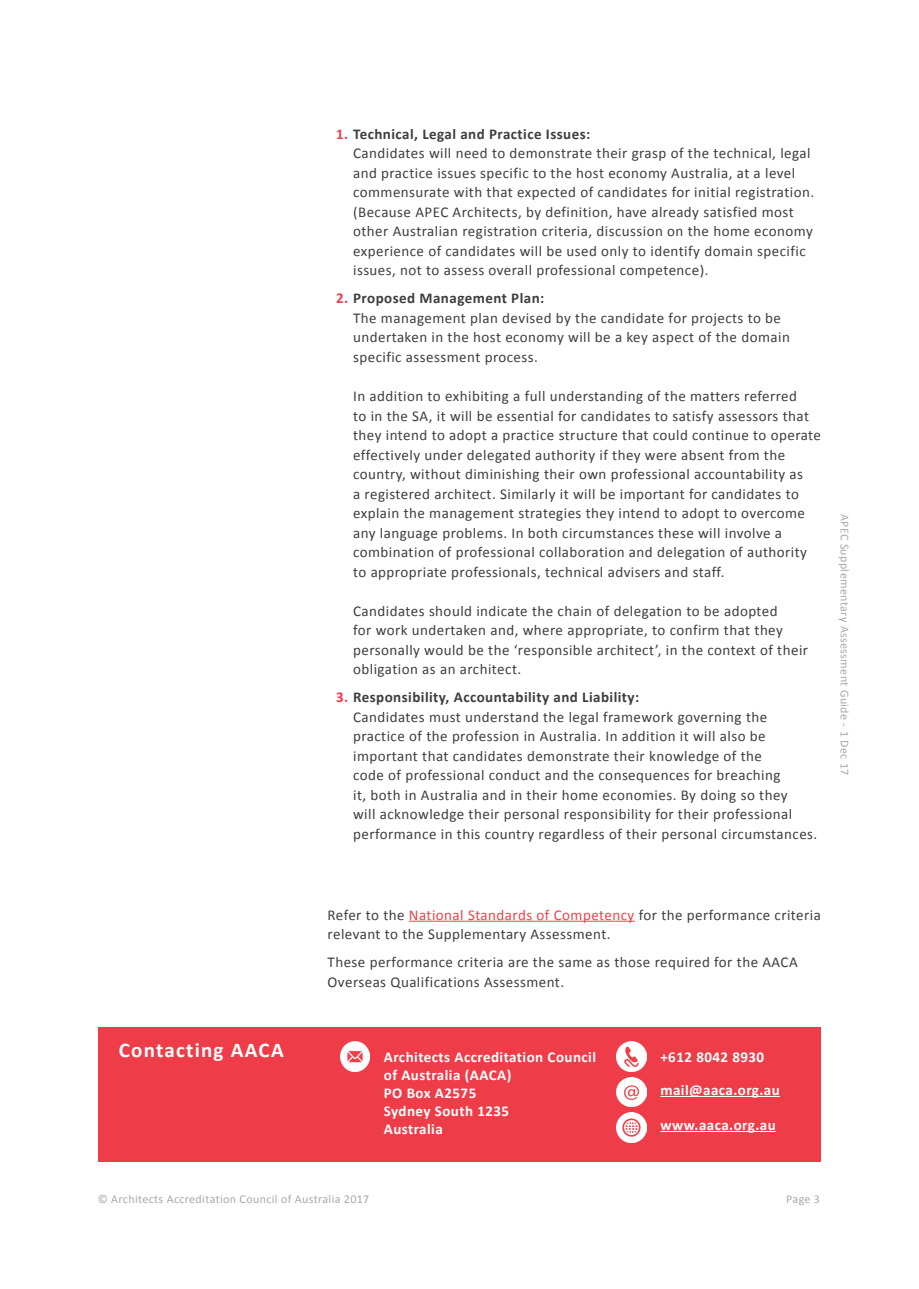
<style>
.page{position:relative;width:919px;height:1289px;background:#fff}
.page>*{position:absolute;margin:0;border:0;box-sizing:border-box;transform-origin:0 0}
.Body_Copy{font:700 21px "Calibri";letter-spacing:.06em;color:#fff}
.Body_Copy-2{font:15px/19.5px "Calibri";letter-spacing:.03em;color:#3e3e3f}
.Body_Copy-3{font:700 15px/18px "Calibri";letter-spacing:.03em;color:#fff}
.t1{font:12px "Calibri";letter-spacing:.03em;color:#a8a9ad}
.s1{font-weight:700;color:#ee3d49}
.s2{font-weight:700}
.s3{color:#ef404a}
</style>
<div class="page">
<hr style="left:409px;top:920px;width:225px;height:1px;background:#ef404a">
<div style="left:98px;top:1026px;width:722px;height:135px;background:#ee3d49"></div>
<img style="left:616px;top:1112px;width:30px;height:29px">
<img style="left:340px;top:1041px;width:30px;height:30px">
<img style="left:616px;top:1041px;width:30px;height:30px">
<hr style="left:660px;top:1095px;width:119px;height:1px;background:#fff">
<hr style="left:660px;top:1130px;width:115px;height:1px;background:#fff">
<img style="left:616px;top:1077px;width:30px;height:29px">
<p class="Body_Copy-2" style="left:353px;top:124px;width:462px;text-indent:-17px"><span class="s1">1.</span> <span class="s2">Technical, Legal and Practice Issues:<br></span>Candidates will need to demonstrate their grasp of the technical, legal and practice issues specific to the host economy Australia, at a level commensurate with that expected of candidates for initial registration. (Because APEC Architects, by definition, have already satisfied most other Australian registration criteria, discussion on the home economy experience of candidates will be used only to identify domain specific issues, not to assess overall professional competence).</p>
<p class="Body_Copy-2" style="left:353px;top:289px;width:438px;text-indent:-17px"><span class="s1">2.</span> <span class="s2">Proposed Management Plan:<br></span>The management plan devised by the candidate for projects to be undertaken in the host economy will be a key aspect of the domain specific assessment process.</p>
<p class="Body_Copy-2" style="left:353px;top:386px;width:469px">In addition to exhibiting a full understanding of the matters referred<br>to in the SA, it will be essential for candidates to satisfy assessors that they intend to adopt a practice structure that could continue to operate effectively under delegated authority if they were absent from the country, without diminishing their own professional accountability as<br>a registered architect. Similarly it will be important for candidates to explain the management strategies they intend to adopt to overcome any language problems. In both circumstances these will involve a combination of professional collaboration and delegation of authority to appropriate professionals, technical advisers and staff.</p>
<p class="Body_Copy-2" style="left:353px;top:601px;width:456px">Candidates should indicate the chain of delegation to be adopted<br>for work undertaken and, where appropriate, to confirm that they personally would be the ‘responsible architect’, in the context of their obligation as an architect.</p>
<p class="Body_Copy-2" style="left:353px;top:687px;width:465px;text-indent:-17px"><span class="s1">3.</span> <span class="s2">Responsibility, Accountability and Liability:<br></span>Candidates must understand the legal framework governing the practice of the profession in Australia. In addition it will also be important that candidates demonstrate their knowledge of the<br>code of professional conduct and the consequences for breaching<br>it, both in Australia and in their home economies. By doing so they<br>will acknowledge their personal responsibility for their professional performance in this country regardless of their personal circumstances.</p>
<p class="t1" style="left:852px;top:513px;width:263px;rotate:90deg">APEC Supplementary Assessment Guide - 1 Dec 17</p>
<p class="Body_Copy-2" style="left:327px;top:904px;width:495px">Refer to the <span class="s3">National Standards of Competency</span> for the performance criteria relevant to the Supplementary Assessment.</p>
<p class="Body_Copy-2" style="left:327px;top:952px;width:471px">These performance criteria are the same as those required for the AACA<br>Overseas Qualifications Assessment.</p>
<p class="Body_Copy" style="left:119px;top:1037px;width:166px">Contacting AACA</p>
<p class="Body_Copy-3" style="left:660px;top:1048px;width:105px">+612 8042 8930</p>
<p class="Body_Copy-3" style="left:660px;top:1080px;width:121px">mail@aaca.org.au</p>
<p class="Body_Copy-3" style="left:660px;top:1115px;width:117px">www.aaca.org.au</p>
<p class="Body_Copy-3" style="left:384px;top:1047px;width:214px">Architects Accreditation Council of Australia (AACA)<br>PO Box A2575<br>Sydney South 1235<br>Australia</p>
<p class="t1" style="left:98px;top:1190px;width:273px">© Architects Accreditation Council of Australia 2017</p>
<p class="t1" style="left:786px;top:1190px;width:35px">Page 3</p>
</div>
